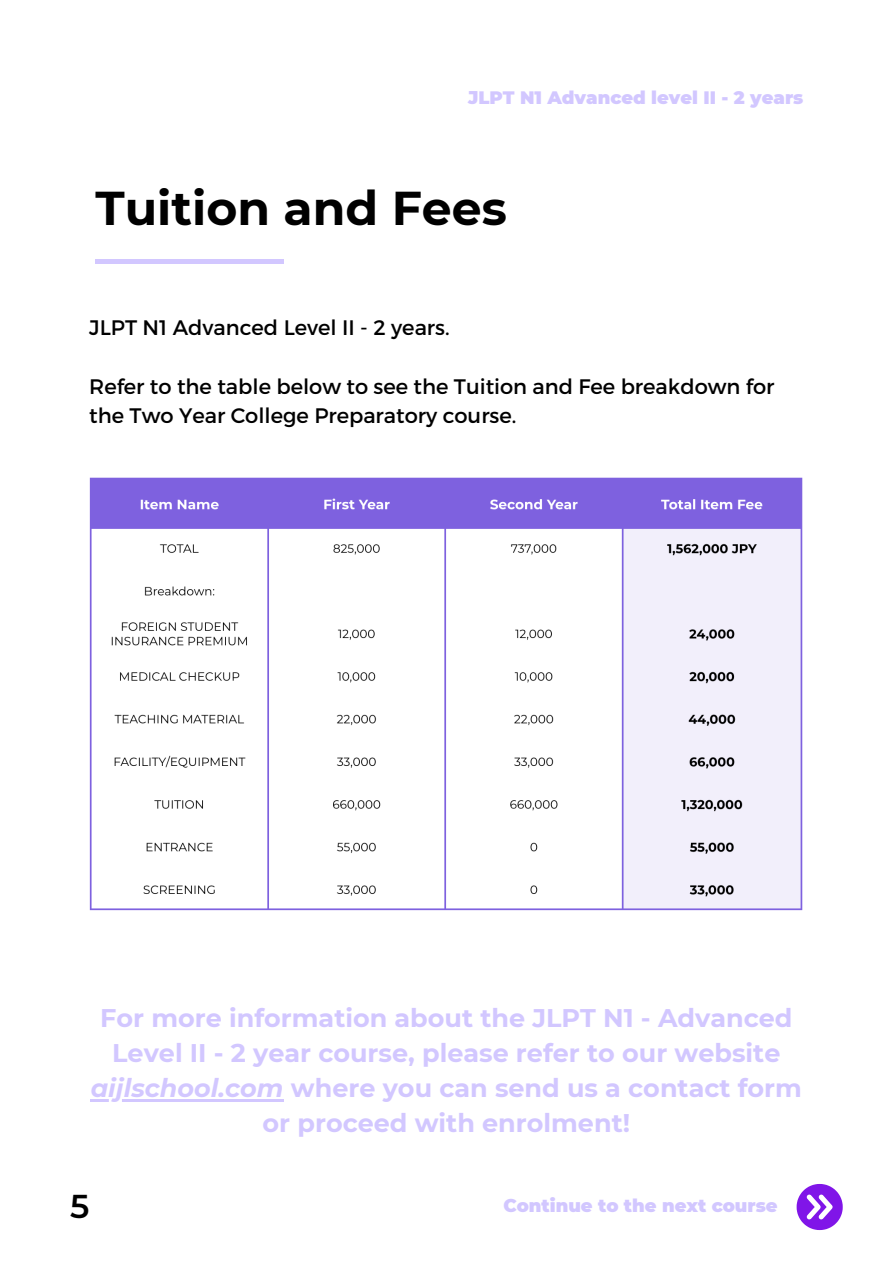
<style>
.page{position:relative;width:893px;height:1264px;background:#fff}
.page>*{position:absolute;margin:0;border:0;box-sizing:border-box;transform-origin:0 0}
.t1{font:700 47.4px "Montserrat";color:#000}
.t2{font:600 33px "Montserrat";color:#000}
.t3{font:700 25.5px/34.8px "Montserrat";color:#d2c7ff;text-align:center}
.t4{font:21px/29.2px "Montserrat";color:#000}
.t5{font:900 18px "Montserrat";color:#d2c7ff}
.s1{font-style:italic}
</style>
<div class="page">
<hr style="left:95px;top:259px;width:188px;height:4px;background:#d2c7ff">
<img style="left:89px;top:477px;width:714px;height:433px">
<hr style="left:91px;top:1099px;width:193px;height:2px;background:#d2c7ff">
<svg style="left:796px;top:1184px;width:46px;height:45px"></svg>
<p class="t5" style="left:468px;top:87px;width:337px">JLPT N1 Advanced level II - 2 years</p>
<h1 class="t1" style="left:95px;top:179px;width:413px">Tuition and Fees</h1>
<p class="t4" style="left:89px;top:312px;width:362px">JLPT N1 Advanced Level II - 2 years.</p>
<p class="t4" style="left:89px;top:370px;width:686px">Refer to the table below to see the Tuition and Fee breakdown for the Two Year College Preparatory course.</p>
<p class="t3" style="left:91px;top:1000px;width:712px">For more information about the JLPT N1 - Advanced Level II - 2 year course, please refer to our website <span class="s1">aijlschool.com</span> where you can send us a contact form or proceed with enrolment!</p>
<p class="t2" style="left:70px;top:1185px;width:21px">5</p>
<p class="t5" style="left:503px;top:1193px;width:276px">Continue to the next course</p>
</div>
